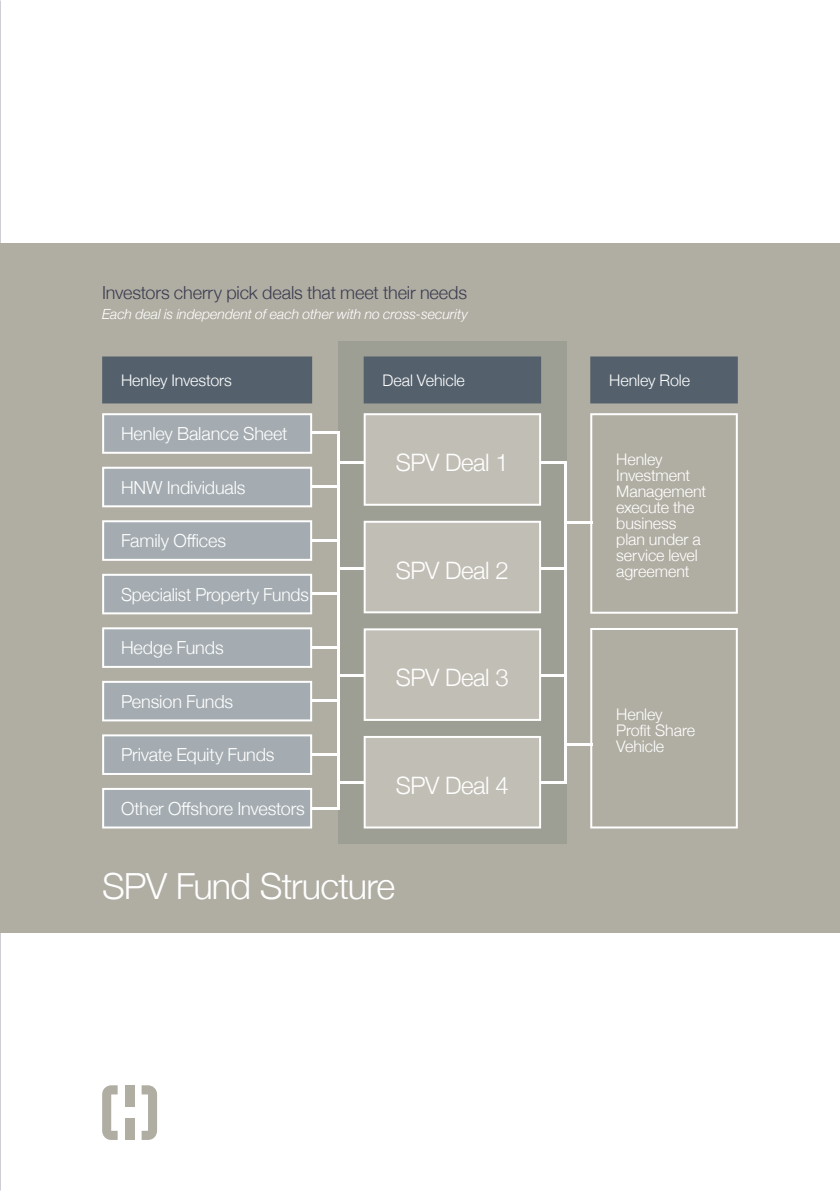
<style>
.page{position:relative;width:840px;height:1191px;background:#fff}
.page>*{position:absolute;margin:0;border:0;box-sizing:border-box;transform-origin:0 0}
.t1{font:300 36px "Helvetica Neue";letter-spacing:-.025em;color:#fff}
.t2{font:300 24px "Helvetica Neue";letter-spacing:-.02em;color:#fff}
.t3{font:300 18px "Helvetica Neue";letter-spacing:-.01em;color:#fff}
.t4{font:300 18px "Helvetica Neue";letter-spacing:-.01em;color:#3c3c51}
.t5{font:300 16px/16px "Helvetica Neue";letter-spacing:-.005em;color:#fff}
.t6{font:italic 300 14px "Helvetica Neue";color:#fff}
</style>
<div class="page">
<div style="left:0;top:244px;width:839px;height:689px;background:#b0aea3"></div>
<div style="left:338px;top:341px;width:228px;height:503px;background:#9d9e94"></div>
<svg style="left:590px;top:413px;width:147px;height:200px"></svg>
<svg style="left:590px;top:628px;width:147px;height:200px"></svg>
<div style="left:102px;top:356px;width:210px;height:47px;background:#54616c"></div>
<div style="left:363px;top:356px;width:177px;height:47px;background:#54616c"></div>
<div style="left:590px;top:356px;width:147px;height:47px;background:#54616c"></div>
<hr style="left:338px;top:432px;width:2px;height:377px;background:#fff">
<hr style="left:564px;top:461px;width:2px;height:322px;background:#fff">
<hr style="left:312px;top:432px;width:28px;height:2px;background:#fff">
<hr style="left:340px;top:461px;width:226px;height:2px;background:#fff">
<hr style="left:340px;top:568px;width:226px;height:2px;background:#fff">
<hr style="left:340px;top:674px;width:226px;height:2px;background:#fff">
<hr style="left:564px;top:521px;width:28px;height:2px;background:#fff">
<hr style="left:564px;top:744px;width:28px;height:2px;background:#fff">
<hr style="left:340px;top:781px;width:226px;height:2px;background:#fff">
<hr style="left:312px;top:485px;width:28px;height:2px;background:#fff">
<hr style="left:312px;top:539px;width:28px;height:2px;background:#fff">
<hr style="left:312px;top:592px;width:28px;height:2px;background:#fff">
<hr style="left:312px;top:646px;width:28px;height:2px;background:#fff">
<hr style="left:312px;top:700px;width:28px;height:2px;background:#fff">
<hr style="left:312px;top:753px;width:28px;height:2px;background:#fff">
<hr style="left:312px;top:807px;width:28px;height:2px;background:#fff">
<svg style="left:363px;top:413px;width:177px;height:93px;background:#c4c2b9"></svg>
<div style="left:363px;top:521px;width:177px;height:92px;background:#c1bfb5"></div>
<div style="left:363px;top:628px;width:177px;height:93px;background:#c1bfb5"></div>
<div style="left:363px;top:736px;width:177px;height:92px;background:#c1bfb5"></div>
<svg style="left:102px;top:413px;width:210px;height:41px"></svg>
<svg style="left:102px;top:467px;width:210px;height:40px"></svg>
<svg style="left:102px;top:520px;width:210px;height:41px"></svg>
<svg style="left:102px;top:574px;width:210px;height:40px"></svg>
<svg style="left:102px;top:627px;width:210px;height:41px"></svg>
<svg style="left:102px;top:681px;width:210px;height:40px"></svg>
<svg style="left:102px;top:734px;width:210px;height:41px"></svg>
<svg style="left:102px;top:788px;width:210px;height:40px"></svg>
<svg style="left:102px;top:1085px;width:16px;height:55px"></svg>
<svg style="left:141px;top:1085px;width:16px;height:55px"></svg>
<div style="left:125px;top:1085px;width:9px;height:21px;background:#b0aea3"></div>
<div style="left:125px;top:1119px;width:9px;height:21px;background:#b0aea3"></div>
<p class="t4" style="left:102px;top:278px;width:366px">Investors cherry pick deals that meet their needs</p>
<p class="t6" style="left:102px;top:303px;width:367px">Each deal is independent of each other with no cross-security</p>
<p class="t5" style="left:121px;top:371px;width:112px">Henley Investors</p>
<p class="t5" style="left:382px;top:371px;width:84px">Deal Vehicle</p>
<p class="t5" style="left:609px;top:371px;width:82px">Henley Role</p>
<p class="t3" style="left:121px;top:419px;width:168px">Henley Balance Sheet</p>
<p class="t3" style="left:121px;top:473px;width:126px">HNW Individuals</p>
<p class="t3" style="left:121px;top:526px;width:106px">Family Offices</p>
<p class="t3" style="left:121px;top:580px;width:189px">Specialist Property Funds</p>
<p class="t3" style="left:121px;top:633px;width:104px">Hedge Funds</p>
<p class="t3" style="left:121px;top:687px;width:114px">Pension Funds</p>
<p class="t3" style="left:121px;top:740px;width:155px">Private Equity Funds</p>
<p class="t3" style="left:121px;top:794px;width:185px">Other Offshore Investors</p>
<h2 class="t2" style="left:396px;top:443px;width:114px">SPV Deal 1</h2>
<h2 class="t2" style="left:396px;top:551px;width:114px">SPV Deal 2</h2>
<h2 class="t2" style="left:396px;top:658px;width:114px">SPV Deal 3</h2>
<h2 class="t2" style="left:396px;top:766px;width:114px">SPV Deal 4</h2>
<h1 class="t1" style="left:102px;top:857px;width:294px">SPV Fund Structure</h1>
<p class="t5" style="left:616px;top:450px;width:91px">Henley<br>Investment<br>Management execute the business plan under a service level agreement</p>
<p class="t5" style="left:616px;top:705px;width:80px">Henley<br>Profit Share<br>Vehicle</p>
</div>
